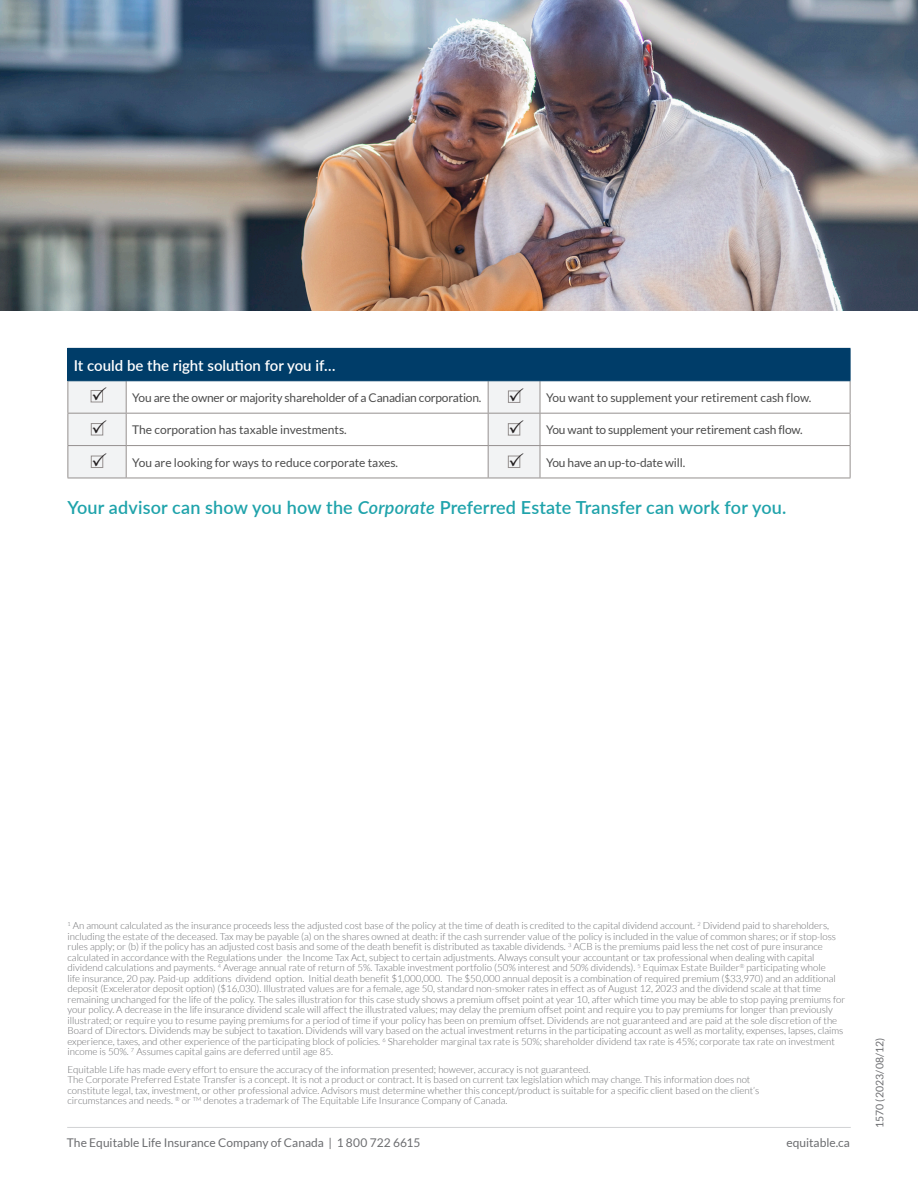
<style>
.page{position:relative;width:918px;height:1188px;background:#fff}
.page>*{position:absolute;margin:0;border:0;box-sizing:border-box;transform-origin:0 0}
.t1{font:600 18px "Lato";letter-spacing:.01em;color:#1fa3ab}
.t2{font:600 15px "Lato";color:#fff}
.t3{font:12px "Lato";letter-spacing:-.015em;color:#4c4c4c}
.t4{font:12px "Lato";letter-spacing:.005em;color:#6c6d70}
.t5{font:10.5px "Lato";letter-spacing:.015em;color:#6c6d70}
.t6{font:300 9.75px/10.5px "Lato";color:#6c6d70}
.s1{font-style:italic}
</style>
<div class="page">
<hr style="left:67px;top:1127px;width:784px;height:1px;background:#d1d2d4">
<img style="left:0;top:0;width:918px;height:310px">
<div style="left:68px;top:348px;width:782px;height:33px;background:#003d69"></div>
<div style="left:69px;top:381px;width:57px;height:97px;background:#f2f3f4"></div>
<svg style="left:127px;top:381px;width:413px;height:97px"></svg>
<svg style="left:541px;top:381px;width:309px;height:97px"></svg>
<hr style="left:68px;top:381px;width:1px;height:32px;background:#95908f">
<hr style="left:126px;top:381px;width:1px;height:32px;background:#95908f">
<hr style="left:488px;top:381px;width:1px;height:32px;background:#95908f">
<hr style="left:540px;top:381px;width:1px;height:32px;background:#95908f">
<hr style="left:850px;top:381px;width:1px;height:32px;background:#95908f">
<hr style="left:68px;top:413px;width:58px;height:1px;background:#95908f">
<hr style="left:68px;top:414px;width:1px;height:31px;background:#95908f">
<hr style="left:126px;top:413px;width:362px;height:1px;background:#95908f">
<hr style="left:126px;top:414px;width:1px;height:31px;background:#95908f">
<hr style="left:488px;top:413px;width:52px;height:1px;background:#95908f">
<hr style="left:488px;top:414px;width:1px;height:31px;background:#95908f">
<hr style="left:540px;top:413px;width:310px;height:1px;background:#95908f">
<hr style="left:540px;top:414px;width:1px;height:31px;background:#95908f">
<hr style="left:850px;top:414px;width:1px;height:31px;background:#95908f">
<hr style="left:68px;top:445px;width:58px;height:1px;background:#95908f">
<hr style="left:68px;top:446px;width:1px;height:32px;background:#95908f">
<hr style="left:126px;top:445px;width:362px;height:1px;background:#95908f">
<hr style="left:126px;top:446px;width:1px;height:32px;background:#95908f">
<hr style="left:488px;top:445px;width:52px;height:1px;background:#95908f">
<hr style="left:488px;top:446px;width:1px;height:32px;background:#95908f">
<hr style="left:540px;top:445px;width:310px;height:1px;background:#95908f">
<hr style="left:540px;top:446px;width:1px;height:32px;background:#95908f">
<hr style="left:850px;top:446px;width:1px;height:32px;background:#95908f">
<hr style="left:68px;top:478px;width:58px;height:1px;background:#95908f">
<hr style="left:126px;top:478px;width:362px;height:1px;background:#95908f">
<hr style="left:488px;top:478px;width:52px;height:1px;background:#95908f">
<hr style="left:540px;top:478px;width:310px;height:1px;background:#95908f">
<hr style="left:850px;top:349px;width:1px;height:31px;background:#003d69">
<svg style="left:91px;top:423px;width:12px;height:12px"></svg>
<div style="left:508px;top:423px;width:12px;height:13px;background:#f2f3f4;border:1px solid #95908f"></div>
<svg style="left:91px;top:456px;width:12px;height:12px"></svg>
<svg style="left:508px;top:456px;width:12px;height:12px"></svg>
<svg style="left:508px;top:391px;width:12px;height:12px"></svg>
<svg style="left:91px;top:390px;width:12px;height:12px"></svg>
<svg style="left:93px;top:387px;width:13px;height:13px"></svg>
<svg style="left:93px;top:420px;width:13px;height:13px"></svg>
<svg style="left:93px;top:453px;width:13px;height:13px"></svg>
<svg style="left:510px;top:387px;width:14px;height:14px"></svg>
<svg style="left:510px;top:420px;width:14px;height:13px"></svg>
<svg style="left:510px;top:453px;width:14px;height:13px"></svg>
<h2 class="t2" style="left:74px;top:354px;width:263px">It could be the right solution for you if…</h2>
<p class="t3" style="left:132px;top:391px;width:351px">You are the owner or majority shareholder of a Canadian corporation.</p>
<p class="t3" style="left:546px;top:391px;width:267px">You want to supplement your retirement cash flow.</p>
<p class="t3" style="left:132px;top:423px;width:216px">The corporation has taxable investments.</p>
<p class="t3" style="left:546px;top:423px;width:258px">You want to supplement your retirement cash flow.</p>
<p class="t3" style="left:132px;top:456px;width:267px">You are looking for ways to reduce corporate taxes.</p>
<p class="t3" style="left:546px;top:456px;width:141px">You have an up-to-date will.</p>
<h1 class="t1" style="left:68px;top:494px;width:720px">Your advisor can show you how the <span class="s1">Corporate</span> Preferred Estate Transfer can work for you.</h1>
<p class="t6" style="left:68px;top:921px;width:779px"><sup>1</sup> An amount calculated as the insurance proceeds less the adjusted cost base of the policy at the time of death is credited to the capital dividend account. <sup>2</sup> Dividend paid to shareholders, including the estate of the deceased. Tax may be payable (a) on the shares owned at death: if the cash surrender value of the policy is included in the value of common shares; or if stop-loss rules apply; or (b) if the policy has an adjusted cost basis and some of the death benefit is distributed as taxable dividends. <sup>3</sup> ACB is the premiums paid less the net cost of pure insurance calculated in accordance with the Regulations under the Income Tax Act, subject to certain adjustments. Always consult your accountant or tax professional when dealing with capital dividend calculations and payments. <sup>4</sup> Average annual rate of return of 5%. Taxable investment portfolio (50% interest and 50% dividends). <sup>5</sup> Equimax Estate Builder<sup>®</sup> participating whole<br>life insurance, 20 pay. Paid-up additions dividend option. Initial death benefit $1,000,000. The $50,000 annual deposit is a combination of required premium ($33,970) and an additional deposit (Excelerator deposit option) ($16,030). Illustrated values are for a female, age 50, standard non-smoker rates in effect as of August 12, 2023 and the dividend scale at that time remaining unchanged for the life of the policy. The sales illustration for this case study shows a premium offset point at year 10, after which time you may be able to stop paying premiums for your policy. A decrease in the life insurance dividend scale will affect the illustrated values; may delay the premium offset point and require you to pay premiums for longer than previously illustrated; or require you to resume paying premiums for a period of time if your policy has been on premium offset. Dividends are not guaranteed and are paid at the sole discretion of the Board of Directors. Dividends may be subject to taxation. Dividends will vary based on the actual investment returns in the participating account as well as mortality, expenses, lapses, claims experience, taxes, and other experience of the participating block of policies. <sup>6</sup> Shareholder marginal tax rate is 50%; shareholder dividend tax rate is 45%; corporate tax rate on investment income is 50%. <sup>7</sup> Assumes capital gains are deferred until age 85.</p>
<p class="t6" style="left:68px;top:1064px;width:693px">Equitable Life has made every effort to ensure the accuracy of the information presented; however, accuracy is not guaranteed.<br>The Corporate Preferred Estate Transfer is a concept. It is not a product or contract. It is based on current tax legislation which may change. This information does not constitute legal, tax, investment, or other professional advice. Advisors must determine whether this concept/product is suitable for a specific client based on the client’s circumstances and needs. <sup>®</sup> or <sup>TM</sup> denotes a trademark of The Equitable Life Insurance Company of Canada.</p>
<p class="t4" style="left:67px;top:1136px;width:355px">The Equitable Life Insurance Company of Canada | 1 800 722 6615</p>
<p class="t4" style="left:786px;top:1136px;width:65px">equitable.ca</p>
<p class="t5" style="left:874px;top:1128px;width:92px;rotate:-90deg">1570 (2023/08/12)</p>
</div>
